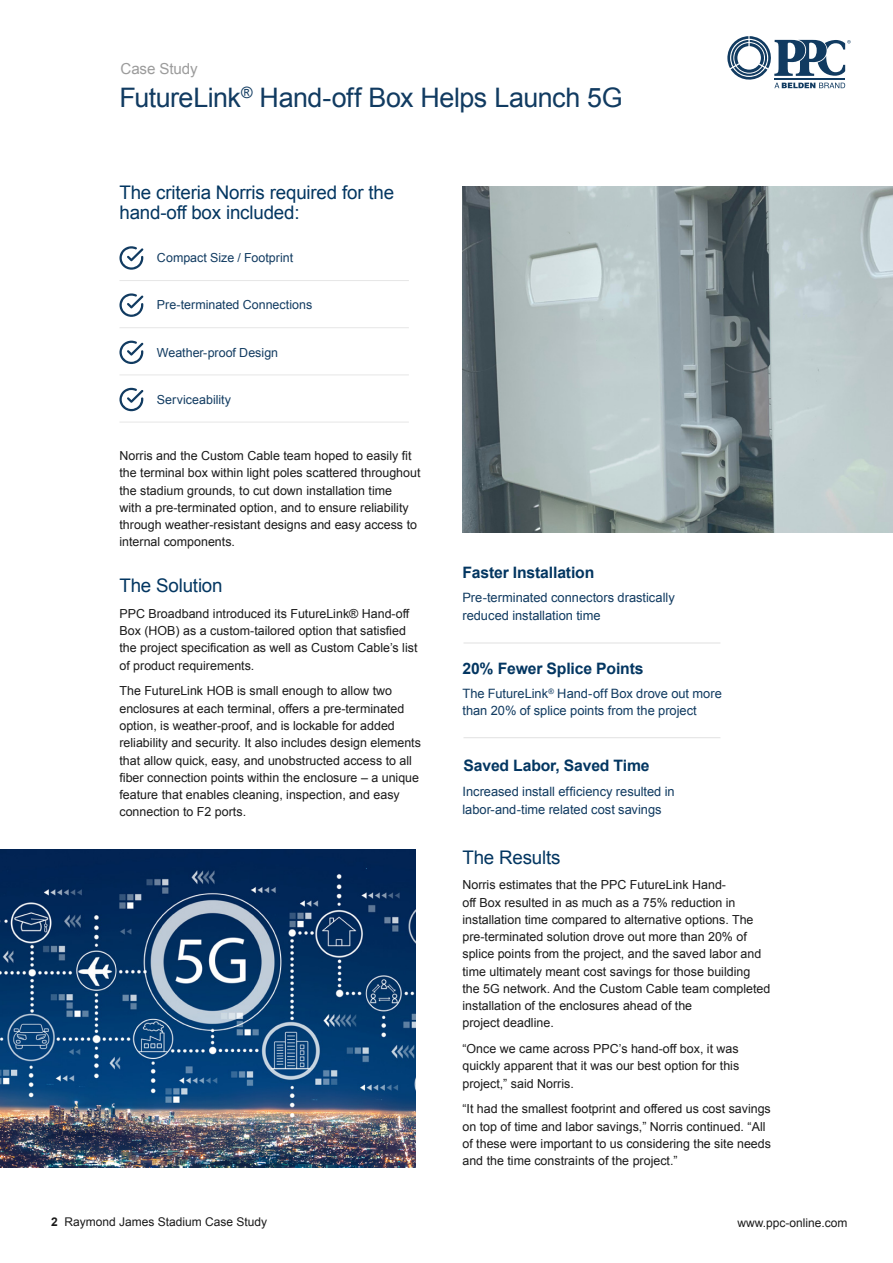
<style>
.page{position:relative;width:893px;height:1263px;background:#fff}
.page>*{position:absolute;margin:0;border:0;box-sizing:border-box;transform-origin:0 0}
.t1{font:26.85px "Arial";letter-spacing:-.02em;color:#113b61}
.t2{font:18.75px/20.1px "Arial";letter-spacing:-.01em;color:#033661}
.t3{font:700 15.75px "Arial";letter-spacing:-.01em;color:#033661}
.t4{font:15.15px "Arial";letter-spacing:-.01em;color:#9c9c9c}
.t5{font:12.9px/17.1px "Arial";color:#113b61}
.t6{font:12.45px/17.2px "Arial";color:#1a1a1a}
.t7{font:12.45px "Arial";color:#113b61}
.t8{font:12px "Arial";color:#1a1a1a}
.s1{font-weight:700}
</style>
<div class="page">
<svg style="left:727px;top:36px;width:124px;height:52px"></svg>
<img style="left:462px;top:186px;width:431px;height:347px">
<img style="left:0;top:849px;width:416px;height:319px">
<hr style="left:119px;top:280px;width:290px;height:1px;background:#e6e6e6">
<hr style="left:119px;top:327px;width:290px;height:1px;background:#e6e6e6">
<hr style="left:119px;top:374px;width:290px;height:1px;background:#e6e6e6">
<hr style="left:119px;top:422px;width:290px;height:1px;background:#e6e6e6">
<svg style="left:119px;top:246px;width:24px;height:24px"></svg>
<svg style="left:119px;top:293px;width:24px;height:24px"></svg>
<svg style="left:119px;top:341px;width:24px;height:23px"></svg>
<svg style="left:119px;top:388px;width:24px;height:23px"></svg>
<hr style="left:463px;top:643px;width:257px;height:1px;background:#9c9c9c">
<hr style="left:463px;top:737px;width:257px;height:1px;background:#9c9c9c">
<p class="t4" style="left:121px;top:59px;width:79px">Case Study</p>
<h1 class="t1" style="left:119px;top:80px;width:505px">FutureLink<sup>®</sup> Hand-off Box Helps Launch 5G</h1>
<h2 class="t2" style="left:119px;top:183px;width:276px">The criteria Norris required for the hand-off box included:</h2>
<p class="t7" style="left:157px;top:250px;width:138px">Compact Size / Footprint</p>
<p class="t7" style="left:157px;top:297px;width:157px">Pre-terminated Connections</p>
<p class="t7" style="left:157px;top:344px;width:123px">Weather-proof Design</p>
<p class="t7" style="left:157px;top:391px;width:76px">Serviceability</p>
<p class="t6" style="left:119px;top:447px;width:303px">Norris and the Custom Cable team hoped to easily fit the terminal box within light poles scattered throughout the stadium grounds, to cut down installation time<br>with a pre-terminated option, and to ensure reliability through weather-resistant designs and easy access to internal components.</p>
<h2 class="t2" style="left:119px;top:576px;width:105px">The Solution</h2>
<p class="t6" style="left:119px;top:605px;width:299px">PPC Broadband introduced its FutureLink® Hand-off Box (HOB) as a custom-tailored option that satisfied the project specification as well as Custom Cable’s list of product requirements.</p>
<p class="t6" style="left:119px;top:683px;width:303px">The FutureLink HOB is small enough to allow two enclosures at each terminal, offers a pre-terminated option, is weather-proof, and is lockable for added reliability and security. It also includes design elements that allow quick, easy, and unobstructed access to all fiber connection points within the enclosure – a unique feature that enables cleaning, inspection, and easy connection to F2 ports.</p>
<p class="t3" style="left:462px;top:562px;width:133px">Faster Installation</p>
<p class="t5" style="left:462px;top:589px;width:214px">Pre-terminated connectors drastically reduced installation time</p>
<p class="t3" style="left:462px;top:658px;width:183px">20% Fewer Splice Points</p>
<p class="t5" style="left:462px;top:685px;width:261px">The FutureLink<sup>®</sup> Hand-off Box drove out more than 20% of splice points from the project</p>
<p class="t3" style="left:463px;top:755px;width:188px">Saved Labor, Saved Time</p>
<p class="t5" style="left:462px;top:783px;width:214px">Increased install efficiency resulted in labor-and-time related cost savings</p>
<h2 class="t2" style="left:462px;top:847px;width:100px">The Results</h2>
<p class="t6" style="left:462px;top:876px;width:309px">Norris estimates that the PPC FutureLink Hand-<br>off Box resulted in as much as a 75% reduction in installation time compared to alternative options. The pre-terminated solution drove out more than 20% of splice points from the project, and the saved labor and time ultimately meant cost savings for those building the 5G network. And the Custom Cable team completed installation of the enclosures ahead of the<br>project deadline.</p>
<p class="t6" style="left:462px;top:1040px;width:278px;text-align:justify">“Once we came across PPC’s hand-off box, it was quickly apparent that it was our best option for this project,” said Norris.</p>
<p class="t6" style="left:462px;top:1100px;width:310px">“It had the smallest footprint and offered us cost savings on top of time and labor savings,” Norris continued. “All of these were important to us considering the site needs and the time constraints of the project.”</p>
<p class="t8" style="left:51px;top:1214px;width:218px"><span class="s1">2</span> Raymond James Stadium Case Study</p>
<p class="t8" style="left:737px;top:1215px;width:112px">www.ppc-online.com</p>
</div>
